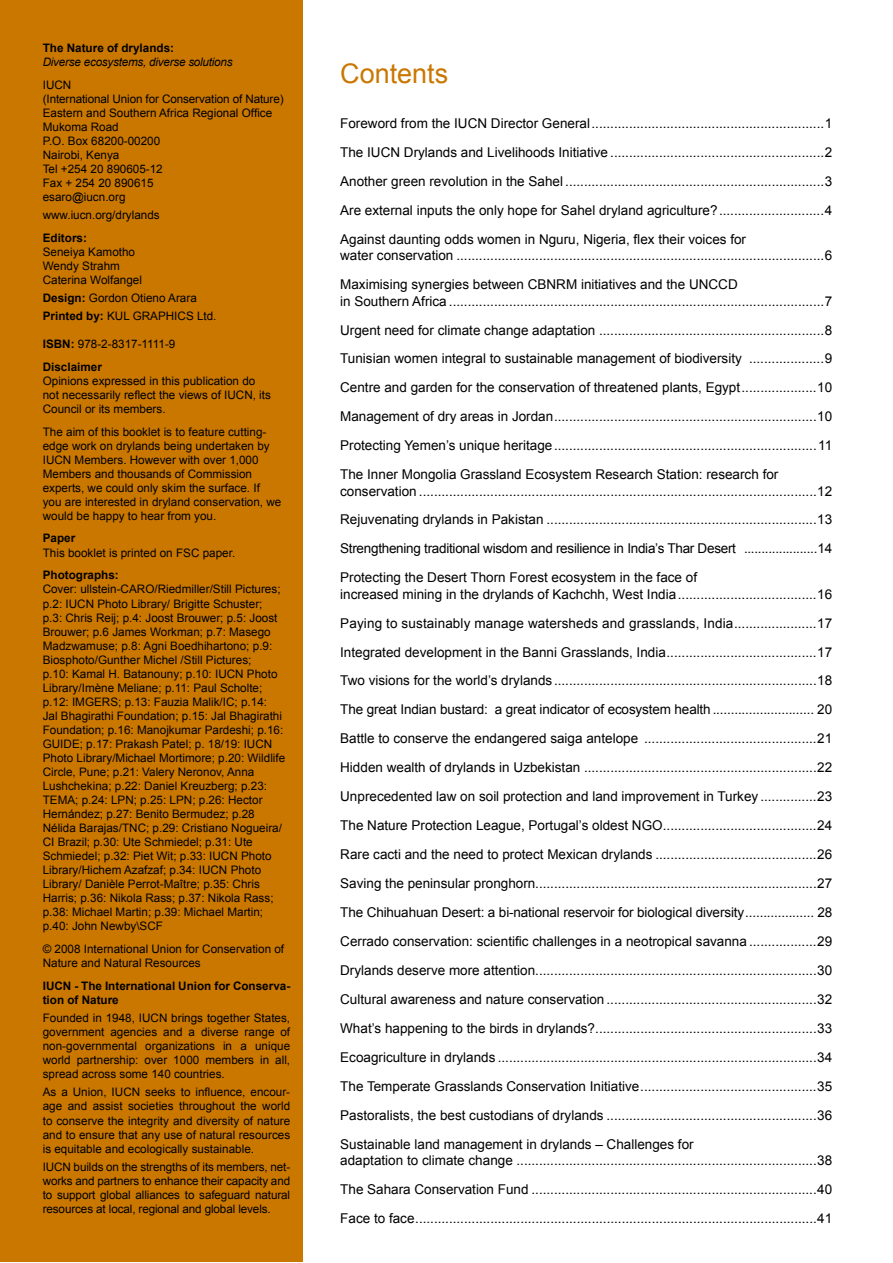
<style>
.page{position:relative;width:893px;height:1263px;background:#fff}
.page>*{position:absolute;margin:0;border:0;box-sizing:border-box;transform-origin:0 0}
.t1{font:27px "Arial";color:#ca7700}
.t2{font:13.5px/29px "Arial";color:#000;text-align:justify}
.t3{font:11.7px/14.1px "Arial";color:#000}
.t4{font:700 11.7px/14.1px "Arial";color:#000}
.t5{font:italic 11.7px "Arial";letter-spacing:-.02em;color:#000}
.s1{font-weight:700}
</style>
<div class="page">
<div style="left:1px;top:1px;width:302px;height:1261px;background:#ca7700"></div>
<p class="t4" style="left:43px;top:41px;width:133px">The Nature of drylands:</p>
<p class="t5" style="left:43px;top:54px;width:191px">Diverse ecosystems, diverse solutions</p>
<p class="t3" style="left:43px;top:77px;width:242px">IUCN<br>(International Union for Conservation of Nature)<br>Eastern and Southern Africa Regional Office<br>Mukoma Road<br>P.O. Box 68200-00200<br>Nairobi, Kenya<br>Tel +254 20 890605-12<br>Fax + 254 20 890615<br>esaro@iucn.org</p>
<p class="t3" style="left:43px;top:208px;width:119px">www.iucn.org/drylands</p>
<p class="t4" style="left:43px;top:231px;width:46px">Editors:</p>
<p class="t3" style="left:43px;top:245px;width:101px">Seneiya Kamotho<br>Wendy Strahm<br>Caterina Wolfangel</p>
<p class="t3" style="left:43px;top:289px;width:175px;line-height:18.3px"><span class="s1">Design:</span> Gordon Otieno Arara<br><span class="s1">Printed by:</span> KUL GRAPHICS Ltd.</p>
<p class="t3" style="left:43px;top:333px;width:134px;line-height:22.5px"><span class="s1">ISBN:</span> 978-2-8317-1111-9<br><span class="s1">Disclaimer</span></p>
<p class="t3" style="left:43px;top:374px;width:230px">Opinions expressed in this publication do not necessarily reflect the views of IUCN, its<br>Council or its members.</p>
<p class="t3" style="left:43px;top:425px;width:240px">The aim of this booklet is to feature cutting&shy;edge work on drylands being undertaken by IUCN Members. However with over 1,000<br>Members and thousands of Commission experts, we could only skim the surface. If you are interested in dryland conservation, we would be happy to hear from you.</p>
<p class="t4" style="left:43px;top:532px;width:34px">Paper</p>
<p class="t3" style="left:43px;top:545px;width:194px">This booklet is printed on FSC paper.</p>
<p class="t4" style="left:43px;top:569px;width:78px">Photographs:</p>
<p class="t3" style="left:43px;top:582px;width:244px">Cover: ullstein-CARO/Riedmiller/Still Pictures; p.2: IUCN Photo Library/ Brigitte Schuster;<br>p.3: Chris Reij; p.4: Joost Brouwer; p.5: Joost Brouwer; p.6 James Workman; p.7: Masego Madzwamuse; p.8: Agni Boedhihartono; p.9:<br>Biosphoto/Gunther Michel /Still Pictures;<br>p.10: Kamal H. Batanouny; p.10: IUCN Photo Library/Imène Meliane; p.11: Paul Scholte; p.12: IMGERS; p.13: Fauzia Malik/IC; p.14:<br>Jal Bhagirathi Foundation; p.15: Jal Bhagirathi Foundation; p.16: Manojkumar Pardeshi; p.16:<br>GUIDE; p.17: Prakash Patel; p. 18/19: IUCN Photo Library/Michael Mortimore; p.20: Wildlife Circle, Pune; p.21: Valery Neronov, Anna Lushchekina; p.22: Daniel Kreuzberg; p.23:<br>TEMA; p.24: LPN; p.25: LPN; p.26: Hector Hernández; p.27: Benito Bermudez; p.28<br>Nélida Barajas/TNC; p.29: Cristiano Nogueira/ CI Brazil; p.30: Ute Schmiedel; p.31: Ute Schmiedel; p.32: Piet Wit; p.33: IUCN Photo Library/Hichem Azafzaf; p.34: IUCN Photo Library/ Danièle Perrot-Maître; p.35: Chris Harris; p.36: Nikola Rass; p.37: Nikola Rass; p.38: Michael Martin; p.39: Michael Martin; p.40: John Newby\SCF</p>
<p class="t3" style="left:43px;top:942px;width:243px">© 2008 International Union for Conservation of<br>Nature and Natural Resources</p>
<p class="t4" style="left:43px;top:979px;width:249px">IUCN - The International Union for Conserva&shy;tion of Nature</p>
<p class="t3" style="left:43px;top:1011px;width:249px;text-align:justify">Founded in 1948, IUCN brings together States, government agencies and a diverse range of non-governmental organizations in a unique world partnership: over 1000 members in all, spread across some 140 countries.</p>
<p class="t3" style="left:43px;top:1085px;width:249px;text-align:justify">As a Union, IUCN seeks to influence, encour&shy;age and assist societies throughout the world to conserve the integrity and diversity of nature and to ensure that any use of natural resources is equitable and ecologically sustainable.</p>
<p class="t3" style="left:43px;top:1160px;width:249px;text-align:justify">IUCN builds on the strengths of its members, net&shy;works and partners to enhance their capacity and to support global alliances to safeguard natural resources at local, regional and global levels.</p>
<h1 class="t1" style="left:340px;top:56px;width:110px">Contents</h1>
<p class="t2" style="left:340px;top:109px;width:493px">Foreword from the IUCN Director General..............................................................1<br>The IUCN Drylands and Livelihoods Initiative .........................................................2<br>Another green revolution in the Sahel .....................................................................3<br>Are external inputs the only hope for Sahel dryland agriculture?............................4<br>Against daunting odds women in Nguru, Nigeria, flex their voices for</p>
<p class="t2" style="left:340px;top:241px;width:493px">water conservation ..................................................................................................6<br>Maximising synergies between CBNRM initiatives and the UNCCD</p>
<p class="t2" style="left:340px;top:286px;width:494px">in Southern Africa ....................................................................................................7<br>Urgent need for climate change adaptation ............................................................8<br>Tunisian women integral to sustainable management of biodiversity ....................9<br>Centre and garden for the conservation of threatened plants, Egypt....................10<br>Management of dry areas in Jordan......................................................................10<br>Protecting Yemen’s unique heritage......................................................................11<br>The Inner Mongolia Grassland Ecosystem Research Station: research for</p>
<p class="t2" style="left:340px;top:476px;width:494px">conservation ..........................................................................................................12<br>Rejuvenating drylands in Pakistan ........................................................................13<br>Strengthening traditional wisdom and resilience in India’s Thar Desert .....................14<br>Protecting the Desert Thorn Forest ecosystem in the face of</p>
<p class="t2" style="left:340px;top:579px;width:494px">increased mining in the drylands of Kachchh, West India.....................................16<br>Paying to sustainably manage watersheds and grasslands, India......................17<br>Integrated development in the Banni Grasslands, India........................................17<br>Two visions for the world’s drylands ......................................................................18<br>The great Indian bustard: a great indicator of ecosystem health ............................ 20<br>Battle to conserve the endangered saiga antelope ..............................................21<br>Hidden wealth of drylands in Uzbekistan ..............................................................22<br>Unprecedented law on soil protection and land improvement in Turkey ...............23<br>The Nature Protection League, Portugal’s oldest NGO.........................................24<br>Rare cacti and the need to protect Mexican drylands ...........................................26<br>Saving the peninsular pronghorn...........................................................................27<br>The Chihuahuan Desert: a bi-national reservoir for biological diversity................... 28<br>Cerrado conservation: scientific challenges in a neotropical savanna ..................29<br>Drylands deserve more attention...........................................................................30<br>Cultural awareness and nature conservation ........................................................32<br>What’s happening to the birds in drylands?...........................................................33<br>Ecoagriculture in drylands .....................................................................................34<br>The Temperate Grasslands Conservation Initiative...............................................35<br>Pastoralists, the best custodians of drylands ........................................................36<br>Sustainable land management in drylands – Challenges for</p>
<p class="t2" style="left:340px;top:1146px;width:494px">adaptation to climate change ................................................................................38<br>The Sahara Conservation Fund ............................................................................40<br>Face to face...........................................................................................................41</p>
</div>
